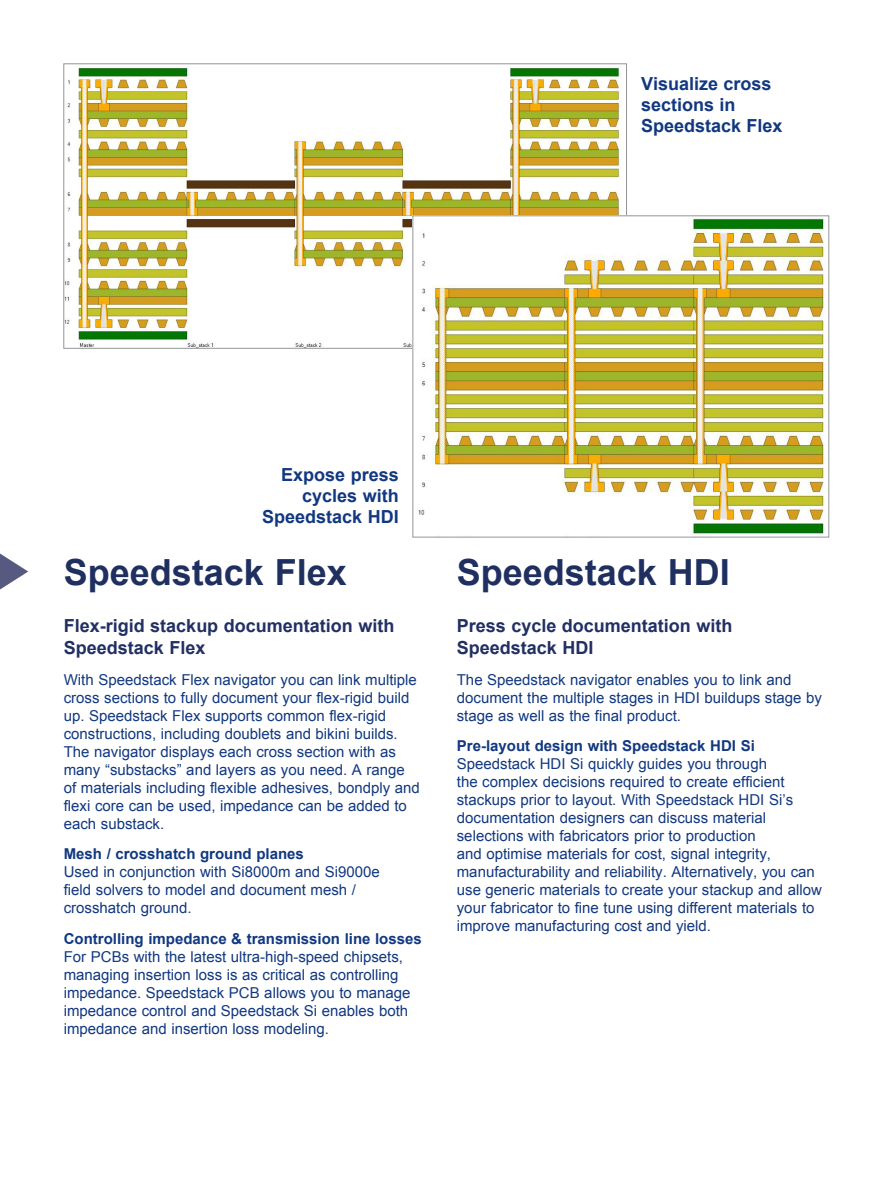
<style>
.page{position:relative;width:893px;height:1191px;background:#fff}
.page>*{position:absolute;margin:0;border:0;box-sizing:border-box;transform-origin:0 0}
.t1{font:700 36px "Arial";color:#1f3060}
.t2{font:700 18px/21.6px "Arial";color:#212f63}
.Small_body{font:700 18px/21px "Arial";color:#113880}
.Small_body-2{font:15px/18px "Arial";color:#113880}
.s1{font-weight:700}
</style>
<div class="page">
<img style="left:65px;top:66px;width:556px;height:281px">
<img style="left:414px;top:217px;width:410px;height:318px">
<div style="left:412px;top:215px;width:417px;height:322px;border:1px solid #939598"></div>
<svg style="left:0;top:553px;width:28px;height:36px"></svg>
<p class="Small_body" style="left:262px;top:465px;width:138px;text-align:right">Expose press cycles with<br>Speedstack HDI</p>
<p class="Small_body" style="left:641px;top:73px;width:143px">Visualize cross sections in<br>Speedstack Flex</p>
<p class="t1" style="left:64px;top:548px;width:285px">Speedstack Flex</p>
<p class="t1" style="left:457px;top:548px;width:275px">Speedstack HDI</p>
<p class="t2" style="left:64px;top:615px;width:332px">Flex-rigid stackup documentation with<br>Speedstack Flex</p>
<p class="Small_body-2" style="left:64px;top:670px;width:358px">With Speedstack Flex navigator you can link multiple cross sections to fully document your flex-rigid build up. Speedstack Flex supports common flex-rigid constructions, including doublets and bikini builds.<br>The navigator displays each cross section with as many “substacks” and layers as you need. A range of materials including flexible adhesives, bondply and flexi core can be used, impedance can be added to each substack.</p>
<p class="Small_body-2" style="left:64px;top:845px;width:318px"><span class="s1">Mesh / crosshatch ground planes<br></span>Used in conjunction with Si8000m and Si9000e field solvers to model and document mesh / crosshatch ground.</p>
<p class="Small_body-2" style="left:64px;top:930px;width:360px"><span class="s1">Controlling impedance &amp; transmission line losses </span>For PCBs with the latest ultra-high-speed chipsets, managing insertion loss is as critical as controlling impedance. Speedstack PCB allows you to manage impedance control and Speedstack Si enables both impedance and insertion loss modeling.</p>
<p class="t2" style="left:457px;top:615px;width:277px">Press cycle documentation with<br>Speedstack HDI</p>
<p class="Small_body-2" style="left:457px;top:670px;width:367px">The Speedstack navigator enables you to link and document the multiple stages in HDI buildups stage by stage as well as the final product.</p>
<p class="Small_body-2" style="left:457px;top:737px;width:367px"><span class="s1">Pre-layout design with Speedstack HDI Si </span>Speedstack HDI Si quickly guides you through<br>the complex decisions required to create efficient stackups prior to layout. With Speedstack HDI Si’s documentation designers can discuss material selections with fabricators prior to production<br>and optimise materials for cost, signal integrity, manufacturability and reliability. Alternatively, you can use generic materials to create your stackup and allow your fabricator to fine tune using different materials to improve manufacturing cost and yield.</p>
</div>
